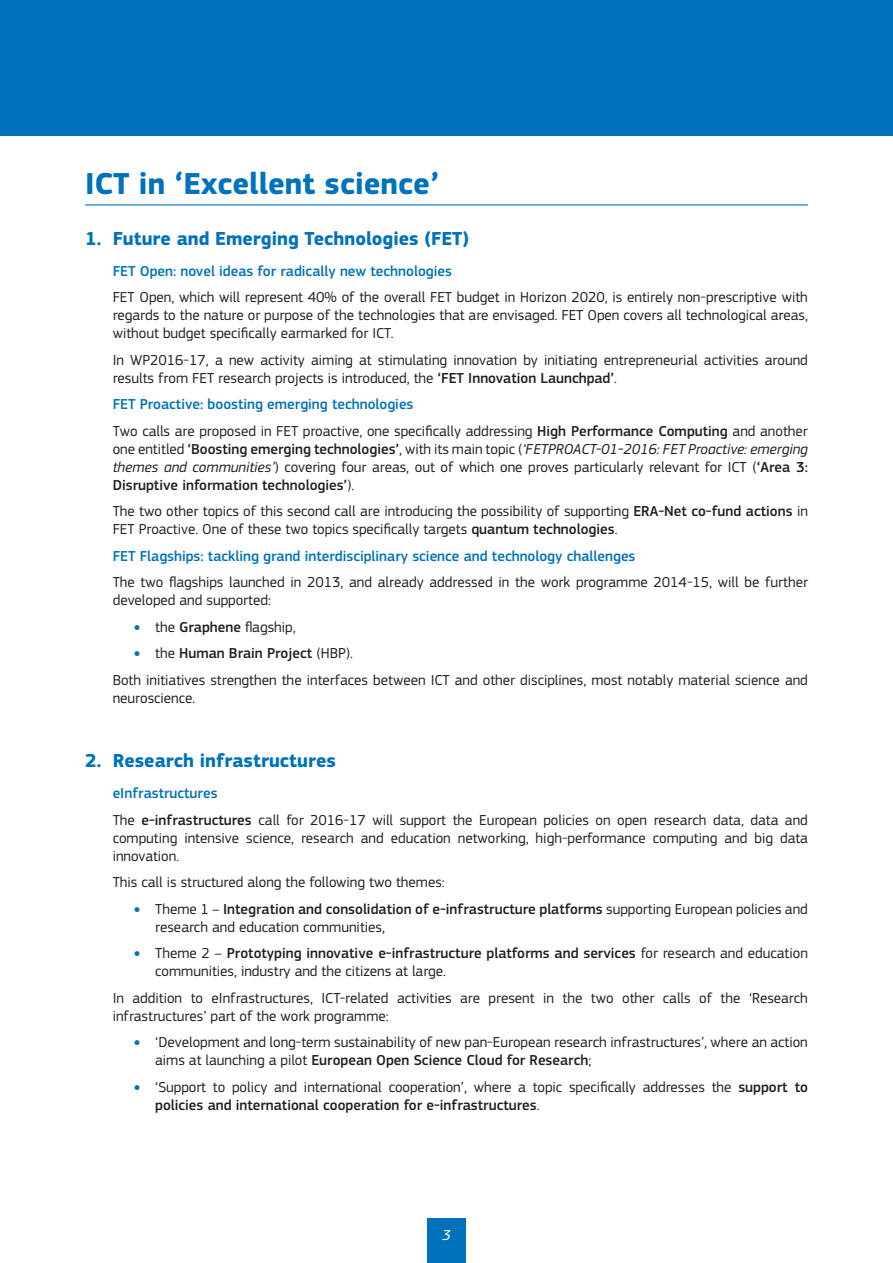
<style>
.page{position:relative;width:893px;height:1263px;background:#fff}
.page>*{position:absolute;margin:0;border:0;box-sizing:border-box;transform-origin:0 0}
.t1{font:700 31.5px "EC Square Sans Pro";color:#0072bc}
.t2{font:700 19.5px "EC Square Sans Pro";color:#0072bc}
.t3{font:15px/18px "EC Square Sans Pro";color:#231f20}
.t4{font:500 15px "EC Square Sans Pro";color:#0072bc}
.t5{font:italic 15px "EC Square Sans Pro";color:#fff}
.s1{font-weight:500}
.s2{font-weight:500;color:#0072bc}
.s3{font-style:italic}
.s4{font-weight:900;color:#0072bc}
</style>
<div class="page">
<div style="left:0;top:0;width:893px;height:136px;background:#0072bc"></div>
<div style="left:427px;top:1218px;width:39px;height:45px;background:#0072bc"></div>
<hr style="left:85px;top:204px;width:723px;height:1px;background:#0072bc">
<h1 class="t1" style="left:85px;top:164px;width:355px">ICT in ‘Excellent science’</h1>
<h2 class="t2" style="left:85px;top:227px;width:385px">1. Future and Emerging Technologies (FET)</h2>
<p class="t4" style="left:113px;top:262px;width:341px">FET Open: novel ideas for radically new technologies</p>
<p class="t3" style="left:113px;top:288px;width:697px;text-align:justify">FET Open, which will represent 40% of the overall FET budget in Horizon 2020, is entirely non-prescriptive with regards to the nature or purpose of the technologies that are envisaged. FET Open covers all technological areas, without budget specifically earmarked for ICT.</p>
<p class="t3" style="left:113px;top:351px;width:697px">In WP2016-17, a new activity aiming at stimulating innovation by initiating entrepreneurial activities around results from FET research projects is introduced, the <span class="s1">‘FET Innovation Launchpad’</span>.</p>
<p class="t3" style="left:113px;top:391px;width:697px;line-height:26.5px"><span class="s2">FET Proactive: boosting emerging technologies<br></span>Two calls are proposed in FET proactive, one specifically addressing <span class="s1">High Performance Computing</span> and another</p>
<p class="t3" style="left:113px;top:440px;width:697px;text-align:justify">one entitled <span class="s1">‘Boosting emerging technologies’</span>, with its main topic (<span class="s3">‘FETPROACT-01-2016: FET Proactive: emerging themes and communities’</span>) covering four areas, out of which one proves particularly relevant for ICT (<span class="s1">‘Area 3:<br>Disruptive information technologies’</span>).</p>
<p class="t3" style="left:113px;top:502px;width:697px">The two other topics of this second call are introducing the possibility of supporting <span class="s1">ERA-Net co-fund actions</span> in<br>FET Proactive. One of these two topics specifically targets <span class="s1">quantum technologies</span>.</p>
<p class="t4" style="left:113px;top:547px;width:524px">FET Flagships: tackling grand interdisciplinary science and technology challenges</p>
<p class="t3" style="left:113px;top:573px;width:697px">The two flagships launched in 2013, and already addressed in the work programme 2014-15, will be further developed and supported:</p>
<p class="t3" style="left:134px;top:618px;width:163px"><span class="s4">•</span> the <span class="s1">Graphene</span> flagship,</p>
<p class="t3" style="left:113px;top:640px;width:697px;line-height:26.5px;text-indent:21px"><span class="s4">•</span> the <span class="s1">Human Brain Project</span> (HBP).<br>Both initiatives strengthen the interfaces between ICT and other disciplines, most notably material science and</p>
<p class="t3" style="left:113px;top:689px;width:84px">neuroscience.</p>
<h2 class="t2" style="left:85px;top:749px;width:252px">2. Research infrastructures</h2>
<p class="t3" style="left:113px;top:780px;width:697px;line-height:26.5px"><span class="s2">eInfrastructures<br></span>The <span class="s1">e-infrastructures</span> call for 2016-17 will support the European policies on open research data, data and</p>
<p class="t3" style="left:113px;top:829px;width:697px">computing intensive science, research and education networking, high-performance computing and big data innovation.</p>
<p class="t3" style="left:113px;top:873px;width:334px">This call is structured along the following two themes:</p>
<p class="t3" style="left:155px;top:900px;width:654px;text-indent:-21px"><span class="s4">•</span> Theme 1 – <span class="s1">Integration and consolidation of e-infrastructure platforms</span> supporting European policies and research and education communities,</p>
<p class="t3" style="left:155px;top:944px;width:654px;text-indent:-21px"><span class="s4">•</span> Theme 2 – <span class="s1">Prototyping innovative e-infrastructure platforms and services</span> for research and education communities, industry and the citizens at large.</p>
<p class="t3" style="left:113px;top:989px;width:697px">In addition to eInfrastructures, ICT-related activities are present in the two other calls of the ‘Research infrastructures’ part of the work programme:</p>
<p class="t3" style="left:155px;top:1033px;width:654px;text-indent:-21px"><span class="s4">•</span> ‘Development and long-term sustainability of new pan-European research infrastructures’, where an action aims at launching a pilot <span class="s1">European Open Science Cloud for Research</span>;</p>
<p class="t3" style="left:155px;top:1078px;width:654px;text-indent:-21px"><span class="s4">•</span> ‘Support to policy and international cooperation’, where a topic specifically addresses the <span class="s1">support to policies and international cooperation for e-infrastructures</span>.</p>
<p class="t5" style="left:442px;top:1227px;width:10px">3</p>
</div>
